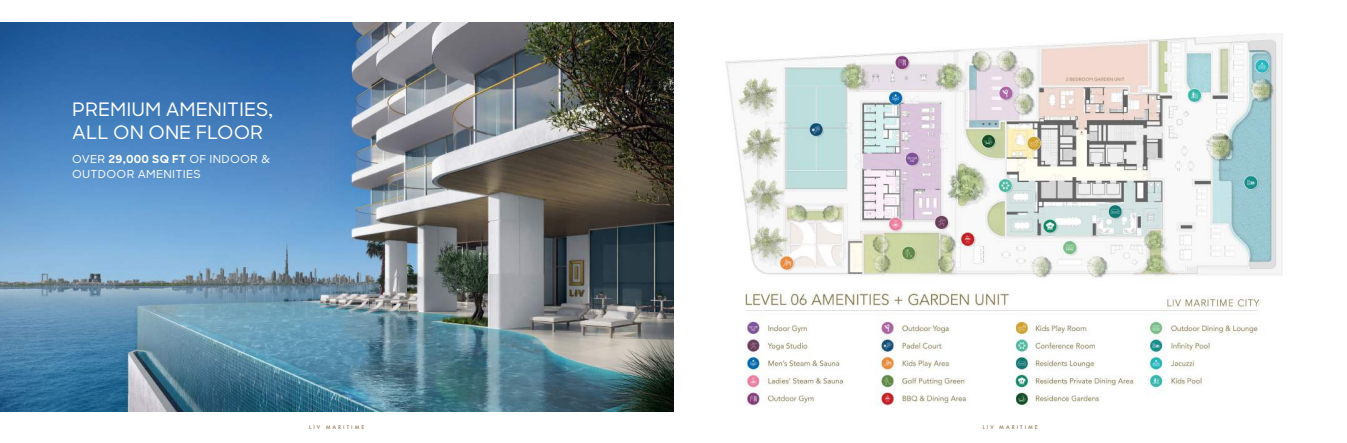
<style>
.page{position:relative;width:1347px;height:443px;background:#fff}
.page>*{position:absolute;margin:0;border:0;box-sizing:border-box;transform-origin:0 0}
.t1{font:500 18.81px/23.6px "Sharp Sans";color:#fff}
.t2{font:500 11.19px/15.3px "Sharp Sans";letter-spacing:.025em;color:#fff}
.t3{font:500 5px "Futura";letter-spacing:.4em;color:#8d784f}
.s1{font-weight:700}
</style>
<div class="page">
<img style="left:0;top:22px;width:673px;height:390px">
<img style="left:745px;top:291px;width:516px;height:115px">
<img style="left:726px;top:33px;width:557px;height:245px">
<h1 class="t1" style="left:72px;top:96px;width:202px">PREMIUM AMENITIES,<br>ALL ON ONE FLOOR</h1>
<p class="t2" style="left:72px;top:151px;width:199px">OVER <span class="s1">29,000 SQ FT</span> OF INDOOR &amp;<br>OUTDOOR AMENITIES</p>
<p class="t3" style="left:309px;top:424px;width:57px">LIV MARITIME</p>
<p class="t3" style="left:982px;top:424px;width:57px">LIV MARITIME</p>
</div>
